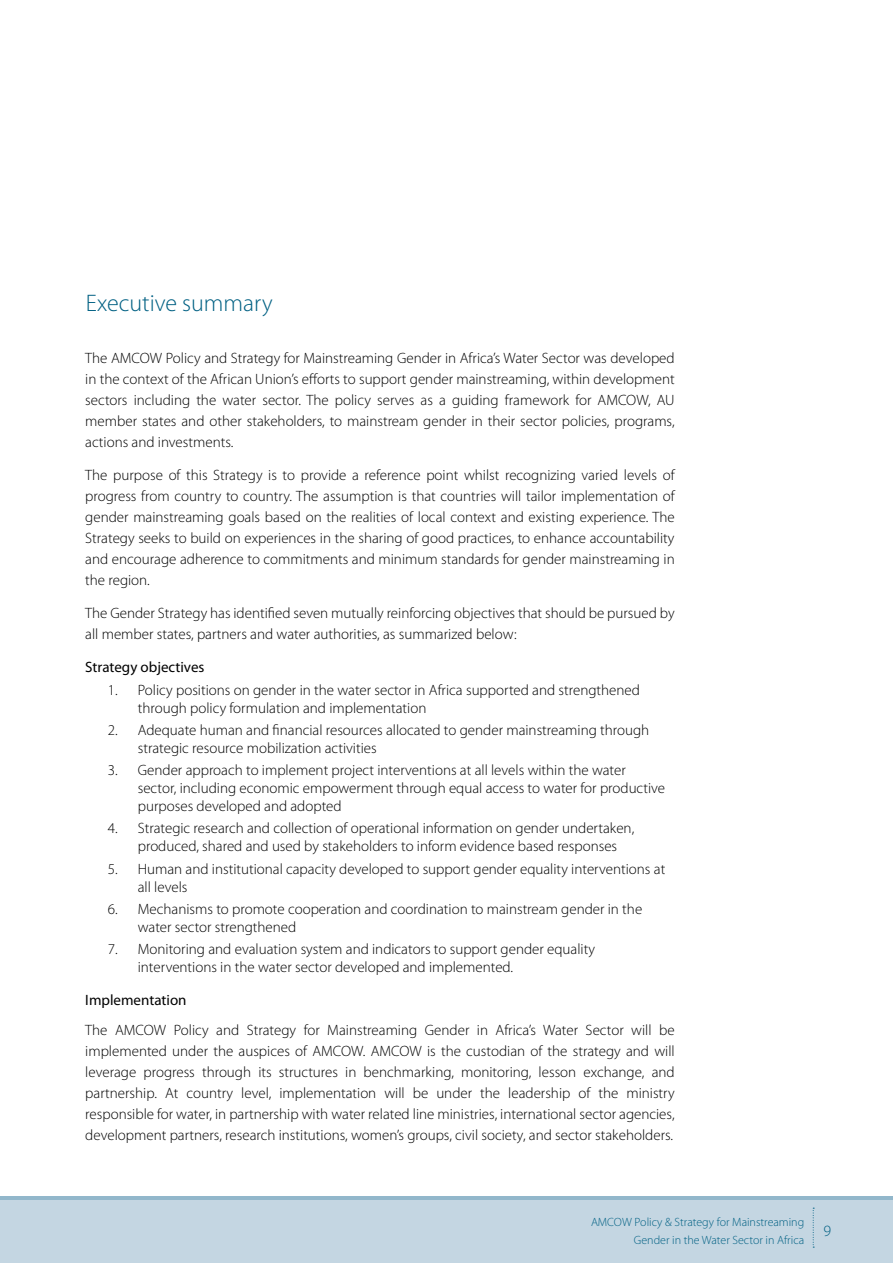
<style>
.page{position:relative;width:893px;height:1263px;background:#fff}
.page>*{position:absolute;margin:0;border:0;box-sizing:border-box;transform-origin:0 0}
.t1{font:300 24px "Myriad Pro";color:#006083}
.t2{font:300 15.75px "Myriad Pro";color:#006083}
.t3{font:300 15px/21px "Myriad Pro";color:#000}
.t4{font:15px "Myriad Pro";color:#000}
.t5{font:300 12px/18px "Myriad Pro";color:#006083;text-align:right}
</style>
<div class="page">
<div style="left:0;top:1197px;width:893px;height:66px;background:#c4d6e2"></div>
<hr style="left:0;top:1196px;width:893px;height:3px;background:#92b7cb">
<svg style="left:813px;top:1208px;width:1px;height:40px"></svg>
<h1 class="t1" style="left:86px;top:290px;width:188px">Executive summary</h1>
<p class="t3" style="left:85px;top:348px;width:591px;text-align:justify">The AMCOW Policy and Strategy for Mainstreaming Gender in Africa’s Water Sector was developed in the context of the African Union’s efforts to support gender mainstreaming, within development sectors including the water sector. The policy serves as a guiding framework for AMCOW, AU member states and other stakeholders, to mainstream gender in their sector policies, programs, actions and investments.</p>
<p class="t3" style="left:85px;top:465px;width:591px;text-align:justify">The purpose of this Strategy is to provide a reference point whilst recognizing varied levels of progress from country to country. The assumption is that countries will tailor implementation of gender mainstreaming goals based on the realities of local context and existing experience. The Strategy seeks to build on experiences in the sharing of good practices, to enhance accountability and encourage adherence to commitments and minimum standards for gender mainstreaming in the region.</p>
<p class="t3" style="left:85px;top:603px;width:591px">The Gender Strategy has identified seven mutually reinforcing objectives that should be pursued by all member states, partners and water authorities, as summarized below:</p>
<p class="t4" style="left:85px;top:658px;width:121px">Strategy objectives</p>
<p class="t3" style="left:138px;top:681px;width:504px;line-height:18px;text-indent:-30px">1. Policy positions on gender in the water sector in Africa supported and strengthened through policy formulation and implementation</p>
<p class="t3" style="left:138px;top:721px;width:513px;line-height:18px;text-indent:-30px">2. Adequate human and financial resources allocated to gender mainstreaming through strategic resource mobilization activities</p>
<p class="t3" style="left:138px;top:761px;width:529px;line-height:18px;text-indent:-30px">3. Gender approach to implement project interventions at all levels within the water sector, including economic empowerment through equal access to water for productive purposes developed and adopted</p>
<p class="t3" style="left:138px;top:820px;width:498px;line-height:18px;text-indent:-30px">4. Strategic research and collection of operational information on gender undertaken, produced, shared and used by stakeholders to inform evidence based responses</p>
<p class="t3" style="left:138px;top:860px;width:529px;line-height:18px;text-indent:-30px">5. Human and institutional capacity developed to support gender equality interventions at all levels</p>
<p class="t3" style="left:138px;top:900px;width:506px;line-height:18px;text-indent:-30px">6. Mechanisms to promote cooperation and coordination to mainstream gender in the water sector strengthened</p>
<p class="t3" style="left:138px;top:940px;width:459px;line-height:18px;text-indent:-30px">7. Monitoring and evaluation system and indicators to support gender equality interventions in the water sector developed and implemented.</p>
<p class="t4" style="left:85px;top:991px;width:103px">Implementation</p>
<p class="t3" style="left:85px;top:1020px;width:591px;text-align:justify">The AMCOW Policy and Strategy for Mainstreaming Gender in Africa’s Water Sector will be implemented under the auspices of AMCOW. AMCOW is the custodian of the strategy and will leverage progress through its structures in benchmarking, monitoring, lesson exchange, and partnership. At country level, implementation will be under the leadership of the ministry responsible for water, in partnership with water related line ministries, international sector agencies, development partners, research institutions, women’s groups, civil society, and sector stakeholders.</p>
<p class="t5" style="left:591px;top:1213px;width:215px">AMCOW Policy &amp; Strategy for Mainstreaming<br>Gender in the Water Sector in Africa</p>
<p class="t2" style="left:824px;top:1222px;width:9px">9</p>
</div>
